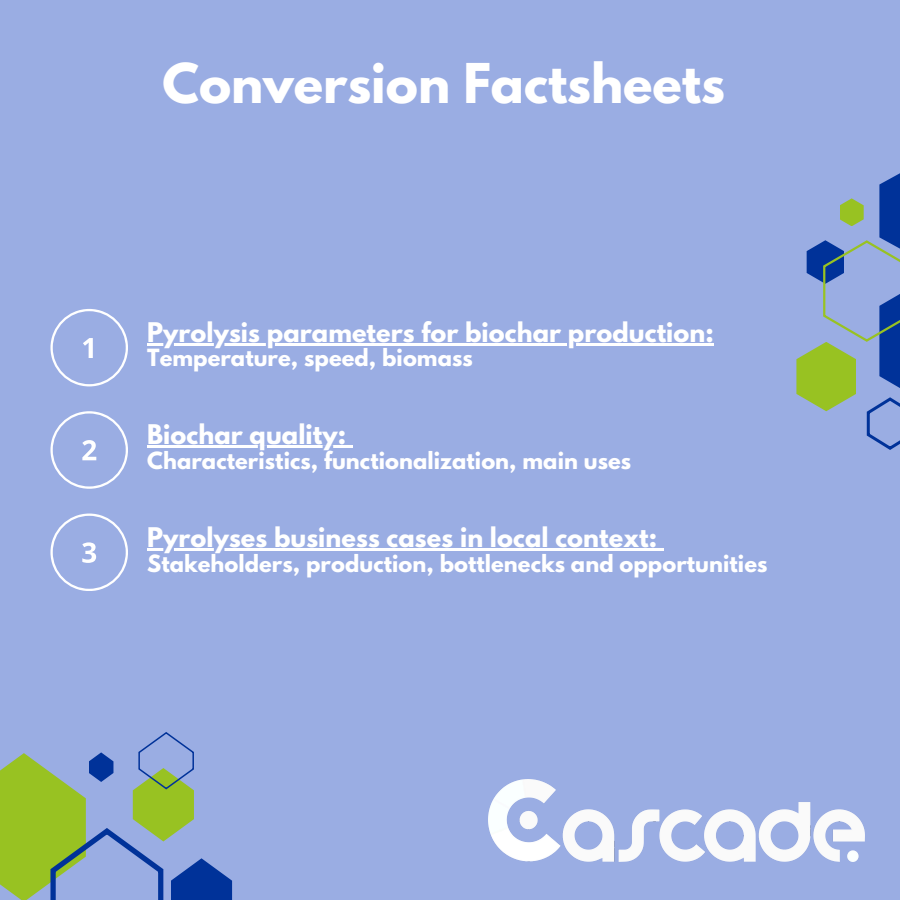
<style>
.page{position:relative;width:900px;height:900px;background:#9aade3}
.page>*{position:absolute;margin:0;border:0;box-sizing:border-box;transform-origin:0 0}
.t1{font:700 48.6px "League Spartan";color:#fff}
.t2{font:700 24px "League Spartan";letter-spacing:.005em;color:#fff}
.t3{font:700 21px "League Spartan";letter-spacing:.005em;color:#fff}
</style>
<div class="page">
<img style="left:488px;top:779px;width:377px;height:82px">
<svg style="left:879px;top:173px;width:21px;height:67px"></svg>
<svg style="left:840px;top:198px;width:24px;height:28px"></svg>
<svg style="left:796px;top:240px;width:104px;height:210px"></svg>
<svg style="left:194px;top:858px;width:38px;height:42px;fill:#003299"></svg>
<svg style="left:0;top:732px;width:194px;height:168px"></svg>
<svg style="left:50px;top:514px;width:78px;height:77px"></svg>
<svg style="left:50px;top:411px;width:78px;height:77px"></svg>
<svg style="left:50px;top:309px;width:78px;height:77px"></svg>
<hr style="left:147px;top:343px;width:567px;height:2px;background:#fff">
<hr style="left:147px;top:548px;width:510px;height:3px;background:#fff">
<svg style="left:657px;top:548px;width:7px;height:3px"></svg>
<hr style="left:147px;top:446px;width:199px;height:2px;background:#fff">
<svg style="left:346px;top:446px;width:7px;height:2px"></svg>
<h1 class="t1" style="left:162px;top:59px;width:564px">Conversion Factsheets</h1>
<p class="t2" style="left:147px;top:320px;width:568px">Pyrolysis parameters for biochar production:</p>
<p class="t3" style="left:147px;top:348px;width:327px">Temperature, speed, biomass</p>
<p class="t2" style="left:147px;top:422px;width:201px">Biochar quality:</p>
<p class="t3" style="left:147px;top:450px;width:486px">Characteristics, functionalization, main uses</p>
<p class="t2" style="left:147px;top:525px;width:511px">Pyrolyses business cases in local context:</p>
<h2 class="t3" style="left:147px;top:553px;width:622px">Stakeholders, production, bottlenecks and opportunities</h2>
</div>
